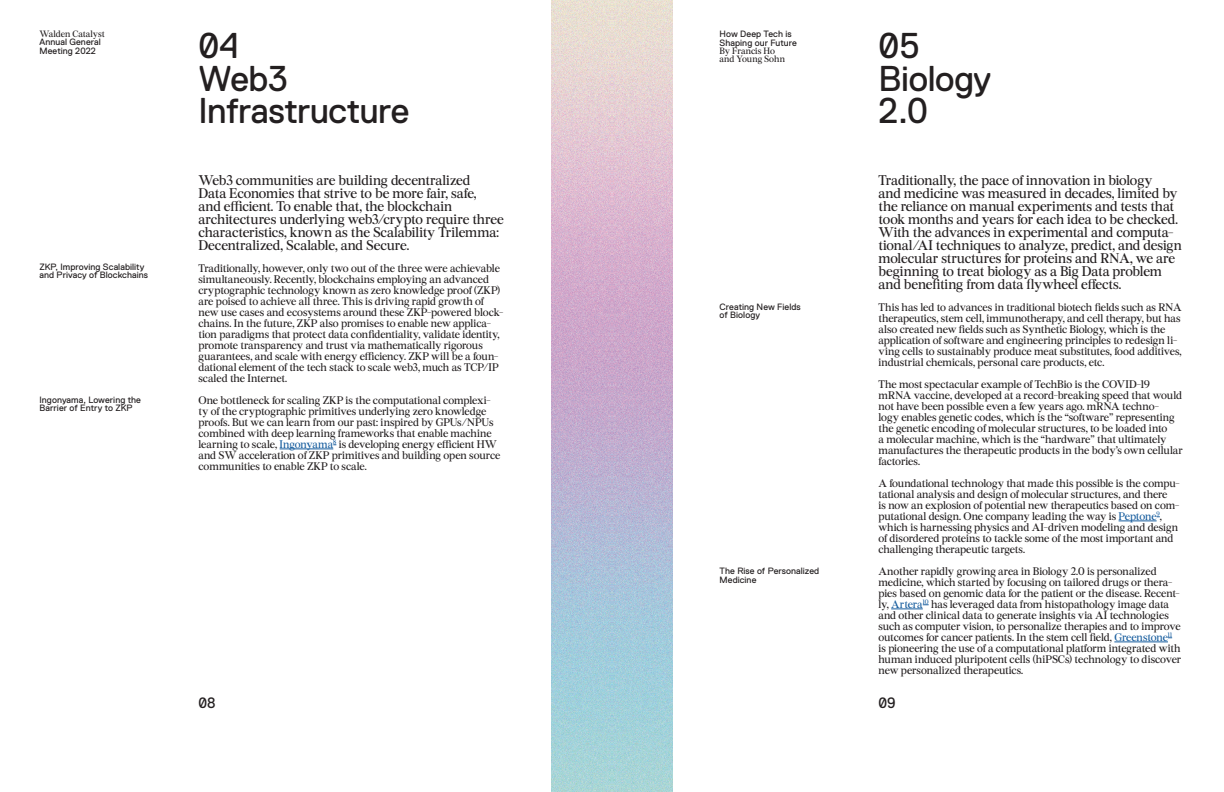
<style>
.page{position:relative;width:1224px;height:792px;background:#fff}
.page>*{position:absolute;margin:0;border:0;box-sizing:border-box;transform-origin:0 0}
.t1{font:35.9px/32.4px "Replica Std";letter-spacing:-.01em;color:#231f20}
.t2{font:15px "Replica Std";color:#231f20}
.t3{font:14px/13px "Burgess Pro";letter-spacing:-.01em;color:#231f20}
.t4{font:11px/11px "Burgess Pro";letter-spacing:-.01em;color:#231f20}
.t5{font:9.2px/8.3px "Replica Std";letter-spacing:.005em;color:#231f20}
.t6{font:9.2px/8.3px "Burgess Pro";letter-spacing:-.005em;color:#231f20}
.s1{color:#175d9e}
</style>
<div class="page">
<hr style="left:280px;top:449px;width:53px;height:1px;background:#175d9e">
<hr style="left:1119px;top:521px;width:38px;height:1px;background:#175d9e">
<hr style="left:891px;top:609px;width:32px;height:1px;background:#175d9e">
<hr style="left:1114px;top:642px;width:54px;height:1px;background:#175d9e">
<img style="left:552px;top:0;width:120px;height:792px">
<p class="t6" style="left:40px;top:30px;width:67px">Walden Catalyst</p>
<p class="t5" style="left:40px;top:38px;width:63px">Annual General<br>Meeting 2022</p>
<p class="t5" style="left:40px;top:263px;width:110px">ZKP, Improving Scalability and Privacy of Blockchains</p>
<p class="t5" style="left:40px;top:396px;width:103px">Ingonyama, Lowering the<br>Barrier of Entry to ZKP</p>
<h1 class="t1" style="left:199px;top:30px;width:212px">04<br>Web3<br>Infrastructure</h1>
<p class="t3" style="left:199px;top:175px;width:307px">Web3 communities are building decentralized<br>Data Economies that strive to be more fair, safe,<br>and efficient. To enable that, the blockchain architectures underlying web3/crypto require three characteristics, known as the Scalability Trilemma:<br>Decentralized, Scalable, and Secure.</p>
<p class="t4" style="left:199px;top:263px;width:306px">Traditionally, however, only two out of the three were achievable simultaneously. Recently, blockchains employing an advanced cryptographic technology known as zero knowledge proof (ZKP) are poised to achieve all three. This is driving rapid growth of new use cases and ecosystems around these ZKP-powered block&shy;chains. In the future, ZKP also promises to enable new applica&shy;tion paradigms that protect data confidentiality, validate identity, promote transparency and trust via mathematically rigorous guarantees, and scale with energy efficiency. ZKP will be a foun&shy;dational element of the tech stack to scale web3, much as TCP/IP scaled the Internet.</p>
<p class="t4" style="left:199px;top:395px;width:304px">One bottleneck for scaling ZKP is the computational complexi&shy;ty of the cryptographic primitives underlying zero knowledge proofs. But we can learn from our past: inspired by GPUs/NPUs combined with deep learning frameworks that enable machine learning to scale, <span class="s1">Ingonyama</span><sup>8</sup> is developing energy efficient HW and SW acceleration of ZKP primitives and building open source communities to enable ZKP to scale.</p>
<h2 class="t2" style="left:199px;top:695px;width:19px">08</h2>
<p class="t5" style="left:720px;top:30px;width:79px">How Deep Tech is<br>Shaping our Future</p>
<p class="t6" style="left:720px;top:47px;width:67px">By Francis Ho and Young Sohn</p>
<p class="t5" style="left:720px;top:302px;width:83px">Creating New Fields of Biology</p>
<p class="t5" style="left:720px;top:567px;width:101px">The Rise of Personalized<br>Medicine</p>
<h1 class="t1" style="left:879px;top:30px;width:115px">05<br>Biology<br>2.0</h1>
<p class="t3" style="left:879px;top:175px;width:305px">Traditionally, the pace of innovation in biology<br>and medicine was measured in decades, limited by the reliance on manual experiments and tests that took months and years for each idea to be checked.<br>With the advances in experimental and computa&shy;tional/AI techniques to analyze, predict, and design molecular structures for proteins and RNA, we are beginning to treat biology as a Big Data problem and benefiting from data flywheel effects.</p>
<p class="t4" style="left:879px;top:302px;width:305px">This has led to advances in traditional biotech fields such as RNA therapeutics, stem cell, immunotherapy, and cell therapy, but has also created new fields such as Synthetic Biology, which is the application of software and engineering principles to redesign li&shy;ving cells to sustainably produce meat substitutes, food additives, industrial chemicals, personal care products, etc.</p>
<p class="t4" style="left:879px;top:379px;width:306px">The most spectacular example of TechBio is the COVID-19 mRNA vaccine, developed at a record-breaking speed that would not have been possible even a few years ago. mRNA techno-<br>logy enables genetic codes, which is the “software” representing the genetic encoding of molecular structures, to be loaded into<br>a molecular machine, which is the “hardware” that ultimately manufactures the therapeutic products in the body’s own cellular factories.</p>
<p class="t4" style="left:879px;top:478px;width:303px">A foundational technology that made this possible is the compu&shy;tational analysis and design of molecular structures, and there<br>is now an explosion of potential new therapeutics based on com&shy;putational design. One company leading the way is <span class="s1">Peptone</span><sup>9</sup>, which is harnessing physics and AI-driven modeling and design of disordered proteins to tackle some of the most important and challenging therapeutic targets.</p>
<p class="t4" style="left:879px;top:566px;width:304px">Another rapidly growing area in Biology 2.0 is personalized medicine, which started by focusing on tailored drugs or thera&shy;pies based on genomic data for the patient or the disease. Recent&shy;ly, <span class="s1">Artera</span><sup>10</sup> has leveraged data from histopathology image data and other clinical data to generate insights via AI technologies such as computer vision, to personalize therapies and to improve outcomes for cancer patients. In the stem cell field, <span class="s1">Greenstone</span><sup>11 </sup>is pioneering the use of a computational platform integrated with human induced pluripotent cells (hiPSCs) technology to discover new personalized therapeutics.</p>
<h2 class="t2" style="left:879px;top:695px;width:19px">09</h2>
</div>
